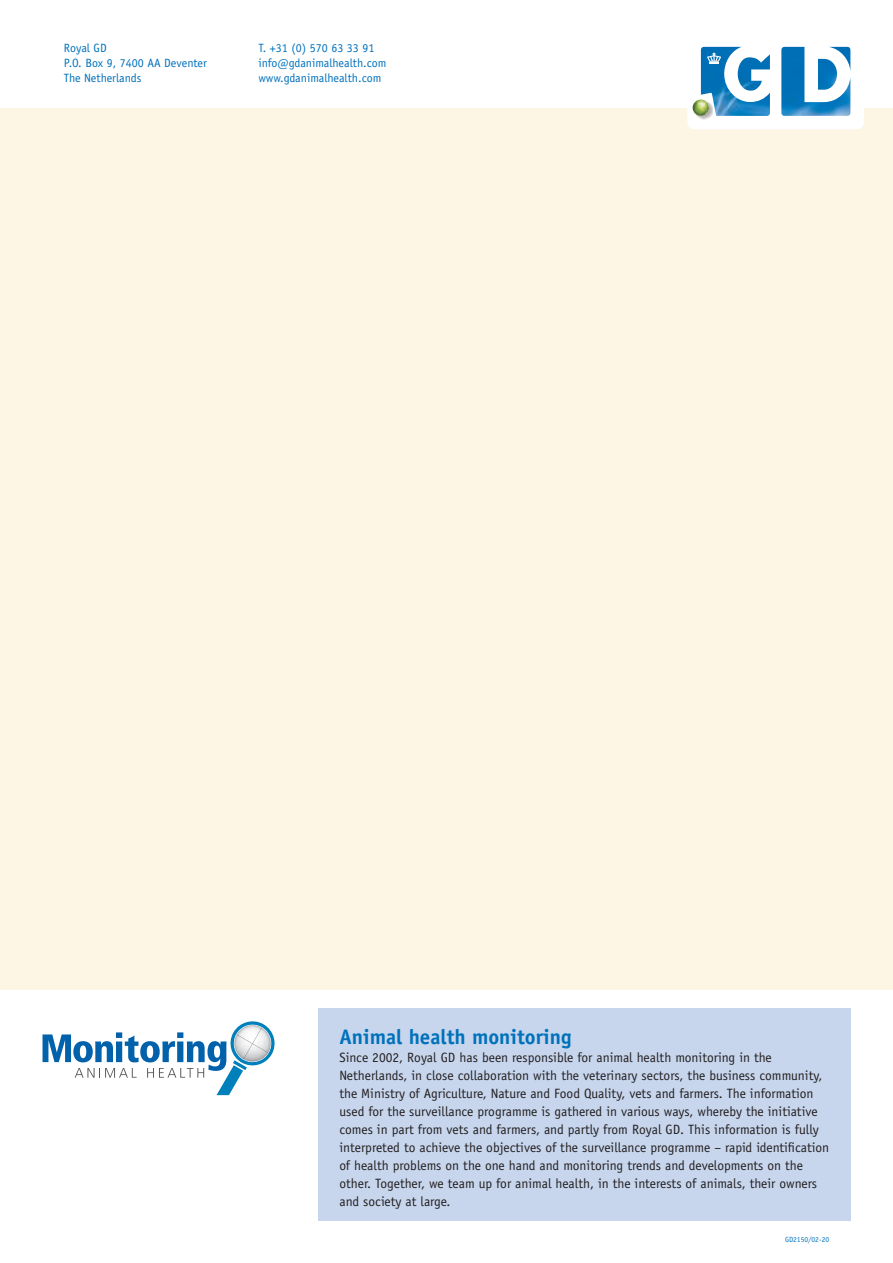
<style>
.page{position:relative;width:893px;height:1263px;background:#fff}
.page>*{position:absolute;margin:0;border:0;box-sizing:border-box;transform-origin:0 0}
.t1{font:700 21px "Officina Sans";color:#0071bb}
.t2{font:13.5px/18px "Officina Sans";color:#231f20}
.t3{font:12px/15px "Officina Sans";color:#0071bb}
.t4{font:7.5px "Officina Sans";color:#0071bb}
</style>
<div class="page">
<div style="left:0;top:108px;width:893px;height:1112px;background:#fef6e5"></div>
<div style="left:0;top:990px;width:893px;height:270px;background:#fff"></div>
<div style="left:318px;top:1008px;width:532px;height:212px;background:#c7d6ed"></div>
<svg style="left:43px;top:1021px;width:232px;height:74px"></svg>
<div style="left:687px;top:33px;width:177px;height:96px;background:#fff;border-radius:7px"></div>
<img style="left:701px;top:47px;width:149px;height:69px">
<img style="left:695px;top:101px;width:18px;height:19px">
<img style="left:693px;top:99px;width:16px;height:17px;border-radius:8px">
<svg style="left:707px;top:53px;width:14px;height:11px"></svg>
<p class="t3" style="left:64px;top:40px;width:145px">Royal GD<br>P.O. Box 9, 7400 AA Deventer<br>The Netherlands</p>
<p class="t3" style="left:258px;top:40px;width:130px">T. +31 (0) 570 63 33 91 info@gdanimalhealth.com www.gdanimalhealth.com</p>
<h1 class="t1" style="left:339px;top:1024px;width:234px">Animal health monitoring</h1>
<p class="t2" style="left:339px;top:1048px;width:491px">Since 2002, Royal GD has been responsible for animal health monitoring in the Netherlands, in close collaboration with the veterinary sectors, the business community, the Ministry of Agriculture, Nature and Food Quality, vets and farmers. The information used for the surveillance programme is gathered in various ways, whereby the initiative comes in part from vets and farmers, and partly from Royal GD. This information is fully interpreted to achieve the objectives of the surveillance programme – rapid identification of health problems on the one hand and monitoring trends and developments on the other. Together, we team up for animal health, in the interests of animals, their owners and society at large.</p>
<p class="t4" style="left:785px;top:1235px;width:46px">GD2150/02-20</p>
</div>
